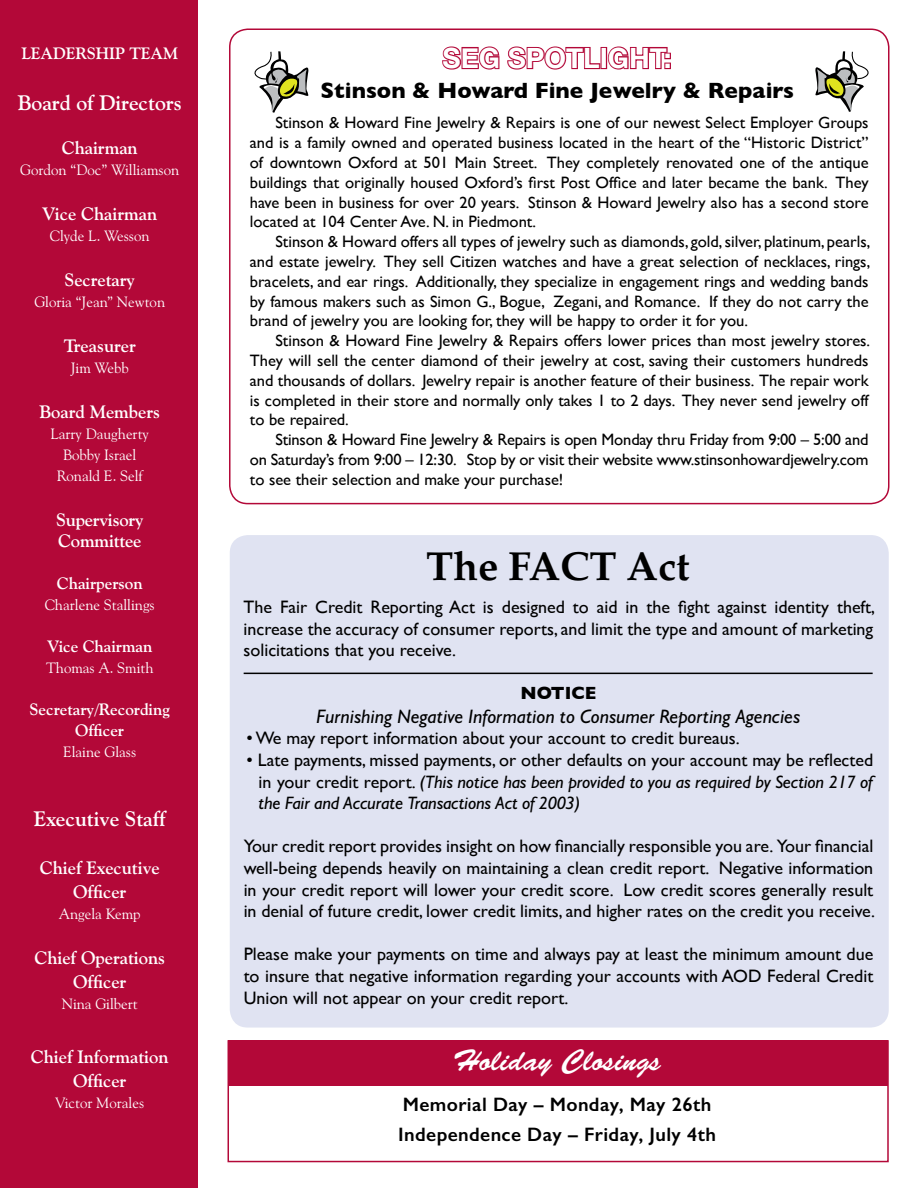
<style>
.page{position:relative;width:918px;height:1188px;background:#fff}
.page>*{position:absolute;margin:0;border:0;box-sizing:border-box;transform-origin:0 0}
.t1{font:700 40.5px "Palatino";color:#000}
.t2{font:30px "Brush Script Std";color:#fff}
.t3{font:700 27.9px "Helvetica Neue";color:#fff}
.t4{font:700 22.5px "Gill Sans";color:#000}
.t5{font:700 21px "Goudy Old Style BT";color:#fff}
.t6{font:italic 19.5px "Humanist 521 BT";color:#000}
.t7{font:600 19.5px/30px "Gill Sans";letter-spacing:.02em;color:#000}
.t8{font:18px/21.6px "Gill Sans";color:#000;text-align:justify}
.t9{font:700 18px/24px "Goudy Old Style BT";color:#fff;text-align:center}
.t10{font:italic 18px/21.6px "Humanist 521 BT";letter-spacing:-.01em;color:#000}
.t11{font:700 18px "Gill Sans";color:#000}
.t12{font:16.5px/19.8px "Gill Sans";color:#000;text-align:justify}
.t13{font:700 16.5px/21px "Goudy Old Style BT";color:#fff;text-align:center}
.t14{font:15px/21px "Goudy Old Style BT";color:#fff;text-align:center}
.s1{font-family:"Gill Sans";font-style:normal}
</style>
<div class="page">
<div style="left:230px;top:535px;width:659px;height:493px;background:#e0e3f2;border-radius:18px"></div>
<div style="left:0;top:0;width:197px;height:1188px;background:#b30838"></div>
<div style="left:229px;top:28px;width:661px;height:476px;border:2px solid #b30838;border-radius:18px"></div>
<svg style="left:254px;top:51px;width:55px;height:62px"></svg>
<svg style="left:815px;top:51px;width:54px;height:61px"></svg>
<svg style="left:442px;top:46px;width:227px;height:24px"></svg>
<div style="left:664px;top:53px;width:7px;height:6px;border:2px solid #b30838"></div>
<div style="left:664px;top:63px;width:7px;height:6px;border:2px solid #b30838"></div>
<hr style="left:244px;top:673px;width:629px;height:1px;background:#000">
<div style="left:228px;top:1040px;width:661px;height:122px;border:2px solid #b30838"></div>
<div style="left:228px;top:1040px;width:660px;height:46px;background:#b30838"></div>
<p class="t13" style="left:21px;top:43px;width:158px">Leadership Team</p>
<p class="t5" style="left:18px;top:90px;width:166px">Board of Directors</p>
<p class="t9" style="left:62px;top:135px;width:77px">Chairman</p>
<p class="t14" style="left:20px;top:159px;width:160px">Gordon “Doc” Williamson</p>
<p class="t9" style="left:42px;top:201px;width:116px">Vice Chairman</p>
<p class="t14" style="left:50px;top:225px;width:101px">Clyde L. Wesson</p>
<p class="t9" style="left:65px;top:267px;width:72px">Secretary</p>
<p class="t14" style="left:34px;top:291px;width:132px">Gloria “Jean” Newton</p>
<p class="t9" style="left:64px;top:333px;width:74px">Treasurer</p>
<p class="t14" style="left:71px;top:357px;width:59px">Jim Webb</p>
<p class="t9" style="left:39px;top:399px;width:122px">Board Members</p>
<p class="t14" style="left:50px;top:423px;width:100px">Larry Daugherty<br>Bobby Israel<br>Ronald E. Self</p>
<p class="t9" style="left:56px;top:509px;width:89px;line-height:21px;text-align:left">Supervisory<br>Committee</p>
<p class="t13" style="left:57px;top:572px;width:87px">Chairperson</p>
<p class="t14" style="left:45px;top:594px;width:112px">Charlene Stallings</p>
<p class="t13" style="left:47px;top:635px;width:107px">Vice Chairman</p>
<p class="t14" style="left:46px;top:657px;width:109px">Thomas A. Smith</p>
<p class="t13" style="left:30px;top:698px;width:142px">Secretary/Recording<br>Officer</p>
<p class="t14" style="left:63px;top:741px;width:74px">Elaine Glass</p>
<p class="t5" style="left:34px;top:805px;width:133px">Executive Staff</p>
<p class="t9" style="left:40px;top:855px;width:121px">Chief Executive<br>Officer</p>
<p class="t14" style="left:59px;top:903px;width:83px">Angela Kemp</p>
<p class="t9" style="left:34px;top:945px;width:132px">Chief Operations<br>Officer</p>
<p class="t14" style="left:62px;top:993px;width:78px">Nina Gilbert</p>
<p class="t9" style="left:31px;top:1044px;width:139px">Chief Information<br>Officer</p>
<p class="t14" style="left:55px;top:1092px;width:91px">Victor Morales</p>
<h3 class="t3" style="left:443px;top:36px;width:230px">SEG SPOTLIGHT:</h3>
<h3 class="t4" style="left:321px;top:72px;width:475px">Stinson &amp; Howard Fine Jewelry &amp; Repairs</h3>
<p class="t12" style="left:250px;top:113px;width:620px;text-indent:25px">Stinson &amp; Howard Fine Jewelry &amp; Repairs is one of our newest Select Employer Groups and is a family owned and operated business located in the heart of the “Historic District” of downtown Oxford at 501 Main Street. They completely renovated one of the antique buildings that originally housed Oxford’s first Post Office and later became the bank. They have been in business for over 20 years. Stinson &amp; Howard Jewelry also has a second store located at 104 Center Ave. N. in Piedmont.</p>
<p class="t12" style="left:250px;top:232px;width:622px;text-indent:25px">Stinson &amp; Howard offers all types of jewelry such as diamonds, gold, silver, platinum, pearls, and estate jewelry. They sell Citizen watches and have a great selection of necklaces, rings, bracelets, and ear rings. Additionally, they specialize in engagement rings and wedding bands by famous makers such as Simon G., Bogue, Zegani, and Romance. If they do not carry the brand of jewelry you are looking for, they will be happy to order it for you.</p>
<p class="t12" style="left:250px;top:331px;width:622px;text-indent:25px">Stinson &amp; Howard Fine Jewelry &amp; Repairs offers lower prices than most jewelry stores.<br>They will sell the center diamond of their jewelry at cost, saving their customers hundreds and thousands of dollars. Jewelry repair is another feature of their business. The repair work is completed in their store and normally only takes 1 to 2 days. They never send jewelry off to be repaired.</p>
<p class="t12" style="left:250px;top:430px;width:620px;text-indent:25px">Stinson &amp; Howard Fine Jewelry &amp; Repairs is open Monday thru Friday from 9:00 – 5:00 and on Saturday’s from 9:00 – 12:30. Stop by or visit their website www.stinsonhowardjewelry.com to see their selection and make your purchase!</p>
<h1 class="t1" style="left:426px;top:541px;width:265px">The FACT Act</h1>
<p class="t8" style="left:244px;top:596px;width:633px">The Fair Credit Reporting Act is designed to aid in the fight against identity theft, increase the accuracy of consumer reports, and limit the type and amount of marketing solicitations that you receive.</p>
<p class="t11" style="left:520px;top:679px;width:78px">NOTICE</p>
<p class="t6" style="left:316px;top:704px;width:486px">Furnishing Negative Information to Consumer Reporting Agencies</p>
<p class="t8" style="left:247px;top:727px;width:495px">• We may report information about your account to credit bureaus.</p>
<p class="t8" style="left:247px;top:749px;width:628px">• Late payments, missed payments, or other defaults on your account may be reflected</p>
<p class="t10" style="left:259px;top:770px;width:616px"><span class="s1">in your credit report.</span> (This notice has been provided to you as required by Section 217 of the Fair and Accurate Transactions Act of 2003)</p>
<p class="t8" style="left:244px;top:835px;width:633px">Your credit report provides insight on how financially responsible you are. Your financial well-being depends heavily on maintaining a clean credit report. Negative information in your credit report will lower your credit score. Low credit scores generally result in denial of future credit, lower credit limits, and higher rates on the credit you receive.</p>
<p class="t8" style="left:244px;top:943px;width:631px">Please make your payments on time and always pay at least the minimum amount due to insure that negative information regarding your accounts with AOD Federal Credit Union will not appear on your credit report.</p>
<h2 class="t2" style="left:453px;top:1043px;width:210px">Holiday Closings</h2>
<p class="t7" style="left:398px;top:1089px;width:319px">Memorial Day – Monday, May 26th<br>Independence Day – Friday, July 4th</p>
</div>
